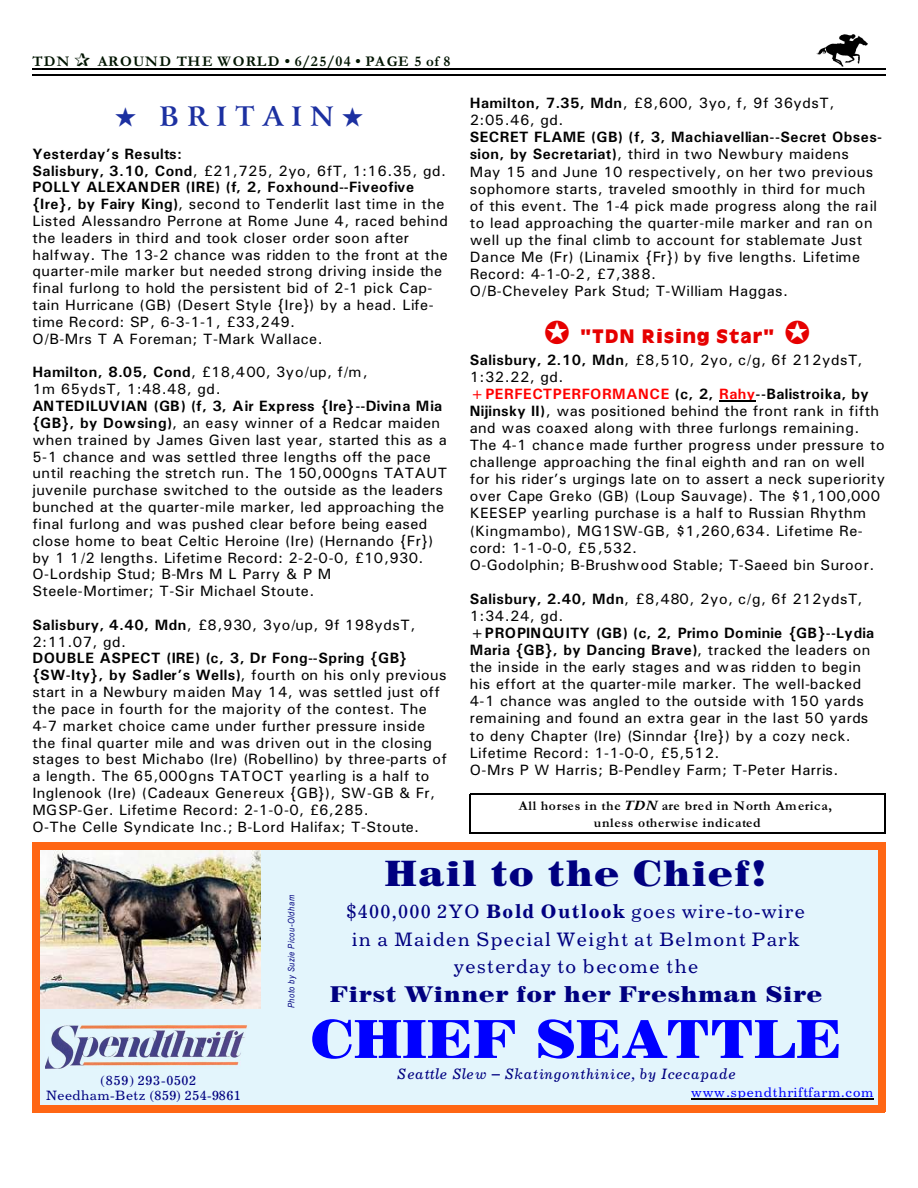
<style>
.page{position:relative;width:918px;height:1188px;background:#fff}
.page>*{position:absolute;margin:0;border:0;box-sizing:border-box;transform-origin:0 0}
.t1{font:54px "Century 725 Blk BT";color:#00f}
.t2{font:36px "Century 725 Blk BT";letter-spacing:.045em;color:#000080}
.t3{font:700 27px "Arrus BT";letter-spacing:.305em;color:#1c30a1}
.t4{font:22.35px "Century 725 Blk BT";letter-spacing:.035em;color:#000080}
.t5{font:19.5px/27.3px "Century 731 BT";letter-spacing:.07em;color:#000080;text-align:center}
.t6{font:900 19.5px "Antiquarian";letter-spacing:.04em;color:#e60000}
.t7{font:15px/16.8px "Univers";letter-spacing:.03em;color:#000}
.t8{font:italic 15px "Century 731 BT";letter-spacing:.06em;color:#000080}
.t9{font:700 15px "Garamond";letter-spacing:.085em;color:#001400}
.t10{font:700 13.5px/16.8px "Garamond";letter-spacing:.055em;color:#000;text-align:center}
.t11{font:13.5px/14.5px "Century 731 BT";letter-spacing:.035em;color:#000080}
.t12{font:13.5px "Century 731 BT";letter-spacing:.06em;color:#00f}
.t13{font:italic 9px "Arial Narrow";letter-spacing:.075em;color:#000080}
.s1{font-weight:700}
.s2{font-weight:700;color:#f00}
.s3{font-style:italic}
.s4{font-family:"Times New Roman"}
</style>
<div class="page">
<img style="left:817px;top:35px;width:51px;height:31px">
<hr style="left:32px;top:68px;width:853px;height:1px;background:#000">
<hr style="left:32px;top:75px;width:853px;height:1px;background:#000">
<div style="left:32px;top:842px;width:853px;height:270px;background:#e3f5fc"></div>
<img style="left:46px;top:1024px;width:203px;height:45px">
<img style="left:40px;top:851px;width:220px;height:157px">
<hr style="left:691px;top:1098px;width:183px;height:1px;background:#000">
<div style="left:32px;top:842px;width:8px;height:270px;background:#ff6614"></div>
<div style="left:878px;top:842px;width:7px;height:270px;background:#ff6614"></div>
<div style="left:32px;top:842px;width:853px;height:8px;background:#ff6614"></div>
<div style="left:32px;top:1105px;width:853px;height:7px;background:#ff6614"></div>
<hr style="left:719px;top:400px;width:37px;height:1px;background:#000">
<hr style="left:470px;top:794px;width:1px;height:39px;background:#000">
<hr style="left:884px;top:794px;width:1px;height:39px;background:#000">
<hr style="left:470px;top:794px;width:415px;height:1px;background:#000">
<hr style="left:470px;top:832px;width:415px;height:2px;background:#000">
<p class="t9" style="left:32px;top:56px;width:39px">TDN</p>
<p class="t9" style="left:98px;top:56px;width:354px">AROUND THE WORLD • 6/25/04 • PAGE 5 of 8</p>
<h3 class="t3" style="left:115px;top:106px;width:250px">★ BRITAIN★</h3>
<p class="t7" style="left:32px;top:146px;width:417px"><span class="s1">Yesterday’s Results:<br>Salisbury, 3.10, Cond</span>, £21,725, 2yo, 6fT, 1:16.35, gd.<br><span class="s1">POLLY ALEXANDER (IRE) (f, 2, Foxhound--Fiveofive {Ire}, by Fairy King)</span>, second to Tenderlit last time in the Listed Alessandro Perrone at Rome June 4, raced behind the leaders in third and took closer order soon after halfway. The 13-2 chance was ridden to the front at the quarter-mile marker but needed strong driving inside the final furlong to hold the persistent bid of 2-1 pick Cap&shy;tain Hurricane (GB) (Desert Style {Ire}) by a head. Life&shy;time Record: SP, 6-3-1-1, £33,249.<br>O/B-Mrs T A Foreman; T-Mark Wallace.</p>
<p class="t7" style="left:32px;top:365px;width:337px"><span class="s1">Hamilton, 8.05, Cond</span>, £18,400, 3yo/up, f/m,<br>1m 65ydsT, 1:48.48, gd.</p>
<p class="t7" style="left:32px;top:399px;width:416px"><span class="s1">ANTEDILUVIAN (GB) (f, 3, Air Express {Ire}--Divina Mia {GB}, by Dowsing)</span>, an easy winner of a Redcar maiden when trained by James Given last year, started this as a 5-1 chance and was settled three lengths off the pace until reaching the stretch run. The 150,000gns TATAUT juvenile purchase switched to the outside as the leaders bunched at the quarter-mile marker, led approaching the final furlong and was pushed clear before being eased close home to beat Celtic Heroine (Ire) (Hernando {Fr}) by 1 1/2 lengths. Lifetime Record: 2-2-0-0, £10,930.<br>O-Lordship Stud; B-Mrs M L Parry &amp; P M Steele-Mortimer; T-Sir Michael Stoute.</p>
<p class="t7" style="left:32px;top:618px;width:385px"><span class="s1">Salisbury, 4.40, Mdn</span>, £8,930, 3yo/up, 9f 198ydsT,<br>2:11.07, gd.</p>
<p class="t7" style="left:32px;top:651px;width:416px"><span class="s1">DOUBLE ASPECT (IRE) (c, 3, Dr Fong--Spring {GB} {SW-Ity}, by Sadler’s Wells)</span>, fourth on his only previous start in a Newbury maiden May 14, was settled just off the pace in fourth for the majority of the contest. The 4-7 market choice came under further pressure inside the final quarter mile and was driven out in the closing stages to best Michabo (Ire) (Robellino) by three-parts of a length. The 65,000gns TATOCT yearling is a half to Inglenook (Ire) (Cadeaux Genereux {GB}), SW-GB &amp; Fr, MGSP-Ger. Lifetime Record: 2-1-0-0, £6,285.<br>O-The Celle Syndicate Inc.; B-Lord Halifax; T-Stoute.</p>
<p class="t7" style="left:470px;top:96px;width:366px"><span class="s1">Hamilton, 7.35, Mdn</span>, £8,600, 3yo, f, 9f 36ydsT,<br>2:05.46, gd.</p>
<p class="t7" style="left:470px;top:130px;width:414px"><span class="s1">SECRET FLAME (GB) (f, 3, Machiavellian--Secret Obses&shy;sion, by Secretariat)</span>, third in two Newbury maidens May 15 and June 10 respectively, on her two previous sophomore starts, traveled smoothly in third for much of this event. The 1-4 pick made progress along the rail to lead approaching the quarter-mile marker and ran on well up the final climb to account for stablemate Just Dance Me (Fr) (Linamix {Fr}) by five lengths. Lifetime Record: 4-1-0-2, £7,388.<br>O/B-Cheveley Park Stud; T-William Haggas.</p>
<h3 class="t6" style="left:580px;top:328px;width:195px">“TDN Rising Star”</h3>
<p class="t7" style="left:470px;top:352px;width:417px"><span class="s1">Salisbury, 2.10, Mdn</span>, £8,510, 2yo, c/g, 6f 212ydsT, 1:32.22, gd.<br><span class="s2">+PERFECTPERFORMANCE</span> <span class="s1">(c, 2,</span> <span class="s2">Rahy</span><span class="s1">--Balistroika, by Nijinsky II)</span>, was positioned behind the front rank in fifth and was coaxed along with three furlongs remaining.<br>The 4-1 chance made further progress under pressure to challenge approaching the final eighth and ran on well for his rider’s urgings late on to assert a neck superiority over Cape Greko (GB) (Loup Sauvage). The $1,100,000<br>KEESEP yearling purchase is a half to Russian Rhythm (Kingmambo), MG1SW-GB, $1,260,634. Lifetime Re&shy;cord: 1-1-0-0, £5,532.<br>O-Godolphin; B-Brushwood Stable; T-Saeed bin Suroor.</p>
<p class="t7" style="left:470px;top:592px;width:394px"><span class="s1">Salisbury, 2.40, Mdn</span>, £8,480, 2yo, c/g, 6f 212ydsT,<br>1:34.24, gd.</p>
<p class="t7" style="left:470px;top:626px;width:406px"><span class="s1">+PROPINQUITY (GB) (c, 2, Primo Dominie {GB}--Lydia Maria {GB}, by Dancing Brave)</span>, tracked the leaders on the inside in the early stages and was ridden to begin his effort at the quarter-mile marker. The well-backed 4-1 chance was angled to the outside with 150 yards remaining and found an extra gear in the last 50 yards to deny Chapter (Ire) (Sinndar {Ire}) by a cozy neck.<br>Lifetime Record: 1-1-0-0, £5,512.<br>O-Mrs P W Harris; B-Pendley Farm; T-Peter Harris.</p>
<p class="t10" style="left:519px;top:799px;width:315px">All horses in the <span class="s3">TDN</span> are bred in North America, unless otherwise indicated</p>
<p class="t11" style="left:46px;top:1074px;width:196px;text-indent:55px">(859) 293-0502<br>Needham-Betz (859) 254-9861</p>
<p class="t13" style="left:288px;top:1008px;width:115px;rotate:-90deg">Photo by Suzie Picou-Oldham</p>
<h2 class="t2" style="left:385px;top:858px;width:383px">Hail to the Chief!</h2>
<h3 class="t5" style="left:347px;top:899px;width:460px">$400,000 2YO <span class="s1">Bold Outlook</span> goes wire<span class="s4">-</span>to<span class="s4">-</span>wire in a Maiden Special Weight at Belmont Park yesterday to become the</h3>
<h3 class="t4" style="left:330px;top:985px;width:494px">First Winner for her Freshman Sire</h3>
<h1 class="t1" style="left:311px;top:1017px;width:533px">CHIEF SEATTLE</h1>
<p class="t8" style="left:398px;top:1067px;width:340px">Seattle Slew Skatingonthinice, by Icecapade</p>
<p class="t12" style="left:691px;top:1086px;width:184px">www.spendthriftfarm.com</p>
</div>
